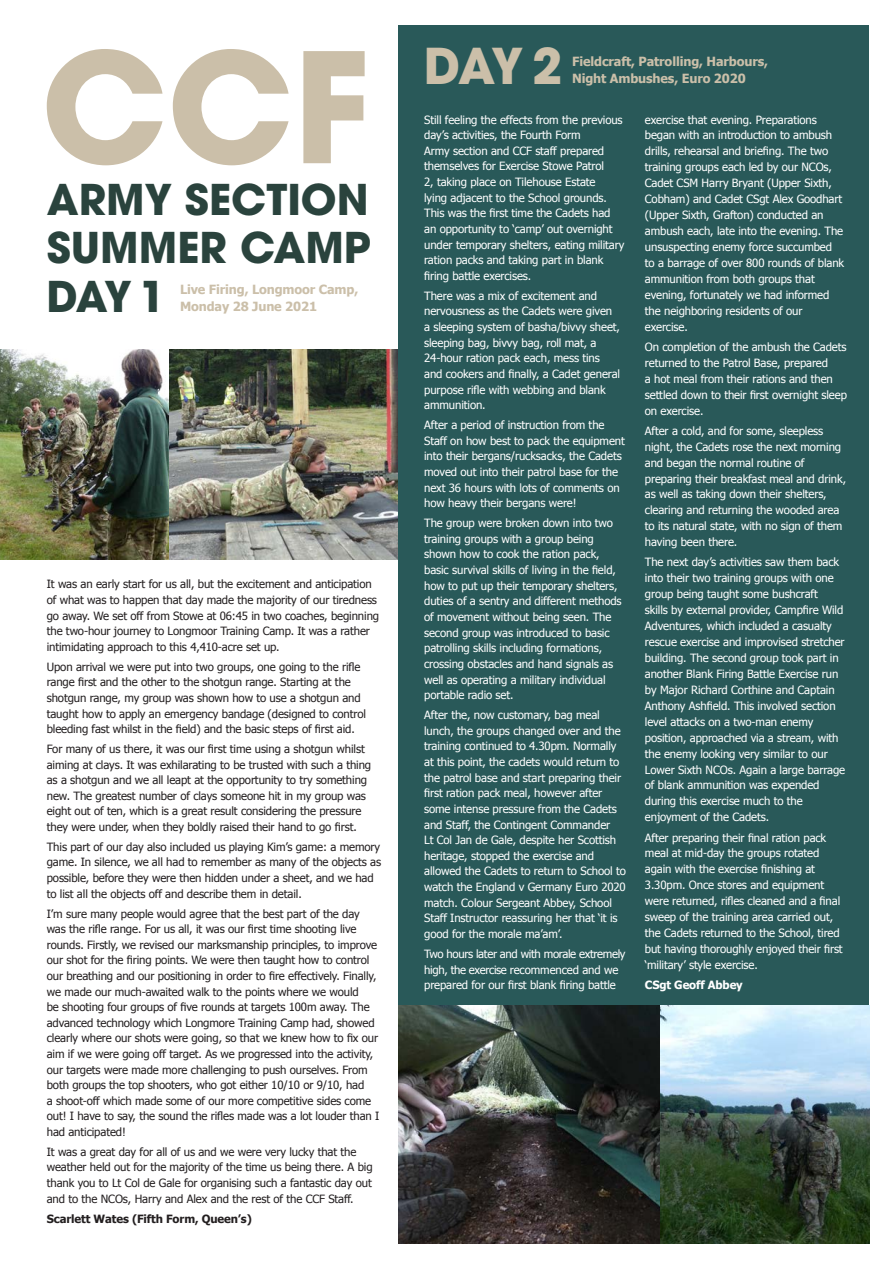
<style>
.page{position:relative;width:893px;height:1263px;background:#fff}
.page>*{position:absolute;margin:0;border:0;box-sizing:border-box;transform-origin:0 0}
.t1{font:700 49.05px "ITC Avant Garde Pro";color:#cbbfa9}
.t2{font:700 42.15px/48.4px "ITC Avant Garde Pro";color:#2a433d;text-align:justify}
.t3{font:700 12.6px/17.4px "Tahoma";letter-spacing:-.01em;color:#cbbfa9}
.t4{font:11.4px/15.9px "Tahoma";letter-spacing:-.01em;color:#fff}
.t5{font:11.4px/15.6px "Tahoma";letter-spacing:-.01em;color:#231f20}
.t6{font:11.4px/15.6px "Tahoma";letter-spacing:-.03em;color:#fff}
.t7{font:700 11.4px "Tahoma";letter-spacing:-.01em;color:#231f20}
.t8{font:700 11.4px "Tahoma";letter-spacing:-.01em;color:#fff}
</style>
<div class="page">
<img style="left:0;top:349px;width:398px;height:210px">
<svg style="left:47px;top:49px;width:318px;height:116px"></svg>
<div style="left:398px;top:26px;width:471px;height:1217px;background:#295959"></div>
<img style="left:398px;top:1005px;width:471px;height:239px">
<p class="t2" style="left:47px;top:175px;width:325px">ARMY SECTION SUMMER CAMP DAY 1</p>
<p class="t3" style="left:180px;top:280px;width:180px">Live Firing, Longmoor Camp,<br>Monday 28 June 2021</p>
<p class="t5" style="left:47px;top:576px;width:334px">It was an early start for us all, but the excitement and anticipation of what was to happen that day made the majority of our tiredness go away. We set off from Stowe at 06:45 in two coaches, beginning the two-hour journey to Longmoor Training Camp. It was a rather intimidating approach to this 4,410-acre set up.</p>
<p class="t5" style="left:47px;top:658px;width:321px">Upon arrival we were put into two groups, one going to the rifle range first and the other to the shotgun range. Starting at the shotgun range, my group was shown how to use a shotgun and taught how to apply an emergency bandage (designed to control bleeding fast whilst in the field) and the basic steps of first aid.</p>
<p class="t5" style="left:47px;top:740px;width:326px">For many of us there, it was our first time using a shotgun whilst aiming at clays. It was exhilarating to be trusted with such a thing as a shotgun and we all leapt at the opportunity to try something new. The greatest number of clays someone hit in my group was eight out of ten, which is a great result considering the pressure they were under, when they boldly raised their hand to go first.</p>
<p class="t5" style="left:47px;top:838px;width:336px">This part of our day also included us playing Kim’s game: a memory game. In silence, we all had to remember as many of the objects as possible, before they were then hidden under a sheet, and we had to list all the objects off and describe them in detail.</p>
<p class="t5" style="left:47px;top:905px;width:334px">I’m sure many people would agree that the best part of the day was the rifle range. For us all, it was our first time shooting live rounds. Firstly, we revised our marksmanship principles, to improve our shot for the firing points. We were then taught how to control our breathing and our positioning in order to fire effectively. Finally, we made our much-awaited walk to the points where we would<br>be shooting four groups of five rounds at targets 100m away. The advanced technology which Longmore Training Camp had, showed clearly where our shots were going, so that we knew how to fix our aim if we were going off target. As we progressed into the activity, our targets were made more challenging to push ourselves. From both groups the top shooters, who got either 10/10 or 9/10, had<br>a shoot-off which made some of our more competitive sides come out! I have to say, the sound the rifles made was a lot louder than I had anticipated!</p>
<p class="t5" style="left:47px;top:1143px;width:327px">It was a great day for all of us and we were very lucky that the weather held out for the majority of the time us being there. A big thank you to Lt Col de Gale for organising such a fantastic day out and to the NCOs, Harry and Alex and the rest of the CCF Staff.</p>
<p class="t7" style="left:47px;top:1210px;width:207px">Scarlett Wates (Fifth Form, Queen’s)</p>
<p class="t1" style="left:424px;top:34px;width:140px">DAY 2</p>
<p class="t3" style="left:572px;top:52px;width:197px">Fieldcraft, Patrolling, Harbours,<br>Night Ambushes, Euro 2020</p>
<p class="t4" style="left:424px;top:111px;width:202px">Still feeling the effects from the previous day’s activities, the Fourth Form<br>Army section and CCF staff prepared themselves for Exercise Stowe Patrol<br>2, taking place on Tilehouse Estate<br>lying adjacent to the School grounds.<br>This was the first time the Cadets had an opportunity to ‘camp’ out overnight under temporary shelters, eating military ration packs and taking part in blank firing battle exercises.</p>
<p class="t4" style="left:424px;top:287px;width:197px">There was a mix of excitement and nervousness as the Cadets were given a sleeping system of basha/bivvy sheet, sleeping bag, bivvy bag, roll mat, a 24-hour ration pack each, mess tins and cookers and finally, a Cadet general purpose rifle with webbing and blank ammunition.</p>
<p class="t4" style="left:424px;top:417px;width:202px">After a period of instruction from the Staff on how best to pack the equipment into their bergans/rucksacks, the Cadets moved out into their patrol base for the next 36 hours with lots of comments on how heavy their bergans were!</p>
<p class="t4" style="left:424px;top:515px;width:199px">The group were broken down into two training groups with a group being shown how to cook the ration pack, basic survival skills of living in the field, how to put up their temporary shelters, duties of a sentry and different methods of movement without being seen. The second group was introduced to basic patrolling skills including formations, crossing obstacles and hand signals as well as operating a military individual portable radio set.</p>
<p class="t4" style="left:424px;top:707px;width:203px">After the, now customary, bag meal lunch, the groups changed over and the training continued to 4.30pm. Normally at this point, the cadets would return to the patrol base and start preparing their first ration pack meal, however after some intense pressure from the Cadets and Staff, the Contingent Commander<br>Lt Col Jan de Gale, despite her Scottish heritage, stopped the exercise and allowed the Cadets to return to School to watch the England v Germany Euro 2020 match. Colour Sergeant Abbey, School Staff Instructor reassuring her that ‘it is good for the morale ma’am’.</p>
<p class="t6" style="left:424px;top:945px;width:203px">Two hours later and with morale extremely high, the exercise recommenced and we prepared for our first blank firing battle</p>
<p class="t4" style="left:645px;top:111px;width:201px">exercise that evening. Preparations began with an introduction to ambush drills, rehearsal and briefing. The two training groups each led by our NCOs, Cadet CSM Harry Bryant (Upper Sixth, Cobham) and Cadet CSgt Alex Goodhart (Upper Sixth, Grafton) conducted an ambush each, late into the evening. The unsuspecting enemy force succumbed to a barrage of over 800 rounds of blank ammunition from both groups that evening, fortunately we had informed the neighboring residents of our exercise.</p>
<p class="t4" style="left:645px;top:338px;width:204px">On completion of the ambush the Cadets returned to the Patrol Base, prepared<br>a hot meal from their rations and then settled down to their first overnight sleep on exercise.</p>
<p class="t4" style="left:645px;top:422px;width:203px">After a cold, and for some, sleepless night, the Cadets rose the next morning and began the normal routine of preparing their breakfast meal and drink, as well as taking down their shelters, clearing and returning the wooded area to its natural state, with no sign of them having been there.</p>
<p class="t4" style="left:645px;top:554px;width:202px">The next day’s activities saw them back into their two training groups with one group being taught some bushcraft<br>skills by external provider, Campfire Wild Adventures, which included a casualty rescue exercise and improvised stretcher building. The second group took part in another Blank Firing Battle Exercise run by Major Richard Corthine and Captain Anthony Ashfield. This involved section level attacks on a two-man enemy position, approached via a stream, with the enemy looking very similar to our Lower Sixth NCOs. Again a large barrage of blank ammunition was expended during this exercise much to the enjoyment of the Cadets.</p>
<p class="t4" style="left:645px;top:829px;width:199px">After preparing their final ration pack meal at mid-day the groups rotated again with the exercise finishing at 3.30pm. Once stores and equipment were returned, rifles cleaned and a final sweep of the training area carried out, the Cadets returned to the School, tired but having thoroughly enjoyed their first ‘military’ style exercise.</p>
<p class="t8" style="left:645px;top:977px;width:99px">CSgt Geoff Abbey</p>
</div>
